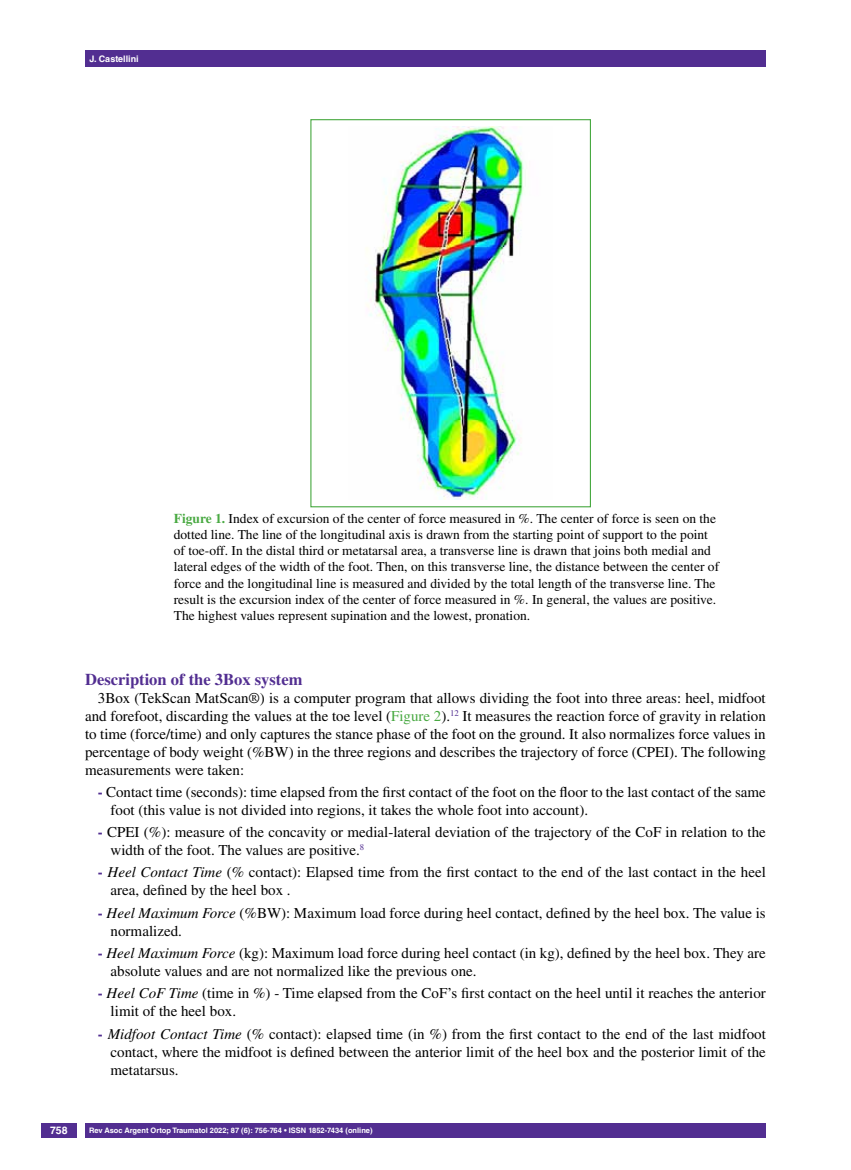
<style>
.page{position:relative;width:851px;height:1170px;background:#fff}
.page>*{position:absolute;margin:0;border:0;box-sizing:border-box;transform-origin:0 0}
.t1{font:700 16.5px "Times LT Std";color:#522e91}
.t2{font:15px/18px "Times LT Std";color:#000}
.t3{font:13.5px/16.2px "Times LT Std";color:#000}
.t4{font:700 10.5px "Helvetica LT Std";color:#fff}
.t5{font:700 9px "Helvetica LT Std";color:#fff}
.t6{font:700 7.5px "Helvetica LT Std";color:#fff}
.s1{font-weight:700;color:#49a942}
.s2{color:#49a942}
.s3{font-weight:700;color:#522e91}
.s4{font-style:italic}
</style>
<div class="page">
<div style="left:41px;top:1123px;width:36px;height:14px;background:#522e91"></div>
<div style="left:85px;top:50px;width:680px;height:17px;background:#522e91"></div>
<div style="left:85px;top:1123px;width:680px;height:14px;background:#522e91"></div>
<img style="left:366px;top:126px;width:158px;height:374px">
<div style="left:310px;top:119px;width:281px;height:388px;border:1px solid #49a942"></div>
<p class="t5" style="left:89px;top:53px;width:51px">J. Castellini</p>
<p class="t3" style="left:174px;top:510px;width:547px"><span class="s1">Figure 1.</span> Index of excursion of the center of force measured in %. The center of force is seen on the dotted line. The line of the longitudinal axis is drawn from the starting point of support to the point of toe-off. In the distal third or metatarsal area, a transverse line is drawn that joins both medial and lateral edges of the width of the foot. Then, on this transverse line, the distance between the center of force and the longitudinal line is measured and divided by the total length of the transverse line. The result is the excursion index of the center of force measured in %. In general, the values are positive.<br>The highest values represent supination and the lowest, pronation.</p>
<p class="t1" style="left:85px;top:669px;width:219px">Description of the 3Box system</p>
<p class="t2" style="left:85px;top:688px;width:682px;text-align:justify;text-indent:13px">3Box (TekScan MatScan®) is a computer program that allows dividing the foot into three areas: heel, midfoot and forefoot, discarding the values at the toe level (<span class="s2">Figure 2</span>).<sup>12</sup> It measures the reaction force of gravity in relation to time (force/time) and only captures the stance phase of the foot on the ground. It also normalizes force values in percentage of body weight (%BW) in the three regions and describes the trajectory of force (CPEI). The following measurements were taken:</p>
<p class="t2" style="left:111px;top:782px;width:656px;text-indent:-13px"><span class="s3">-</span> Contact time (seconds): time elapsed from the first contact of the foot on the floor to the last contact of the same foot (this value is not divided into regions, it takes the whole foot into account).</p>
<p class="t2" style="left:111px;top:823px;width:656px;text-indent:-13px"><span class="s3">-</span> CPEI (%): measure of the concavity or medial-lateral deviation of the trajectory of the CoF in relation to the width of the foot. The values are positive.<sup>8</sup></p>
<p class="t2" style="left:111px;top:863px;width:656px;text-indent:-13px"><span class="s3">-</span> <span class="s4">Heel Contact Time</span> (% contact): Elapsed time from the first contact to the end of the last contact in the heel area, defined by the heel box .</p>
<p class="t2" style="left:111px;top:903px;width:656px;text-indent:-13px"><span class="s3">-</span> <span class="s4">Heel Maximum Force</span> (%BW): Maximum load force during heel contact, defined by the heel box. The value is normalized.</p>
<p class="t2" style="left:111px;top:943px;width:656px;text-indent:-13px"><span class="s3">-</span> <span class="s4">Heel Maximum Force</span> (kg): Maximum load force during heel contact (in kg), defined by the heel box. They are absolute values and are not normalized like the previous one.</p>
<p class="t2" style="left:111px;top:984px;width:656px;text-indent:-13px"><span class="s3">-</span> <span class="s4">Heel CoF Time</span> (time in %) - Time elapsed from the CoF’s first contact on the heel until it reaches the anterior limit of the heel box.</p>
<p class="t2" style="left:111px;top:1024px;width:656px;text-align:justify;text-indent:-13px"><span class="s3">-</span> <span class="s4">Midfoot Contact Time</span> (% contact): elapsed time (in %) from the first contact to the end of the last midfoot contact, where the midfoot is defined between the anterior limit of the heel box and the posterior limit of the metatarsus.</p>
<p class="t4" style="left:50px;top:1124px;width:19px">758</p>
<p class="t6" style="left:89px;top:1125px;width:285px">Rev Asoc Argent Ortop Traumatol 2022; 87 (6): 756-764 • ISSN 1852-7434 (online)</p>
</div>
